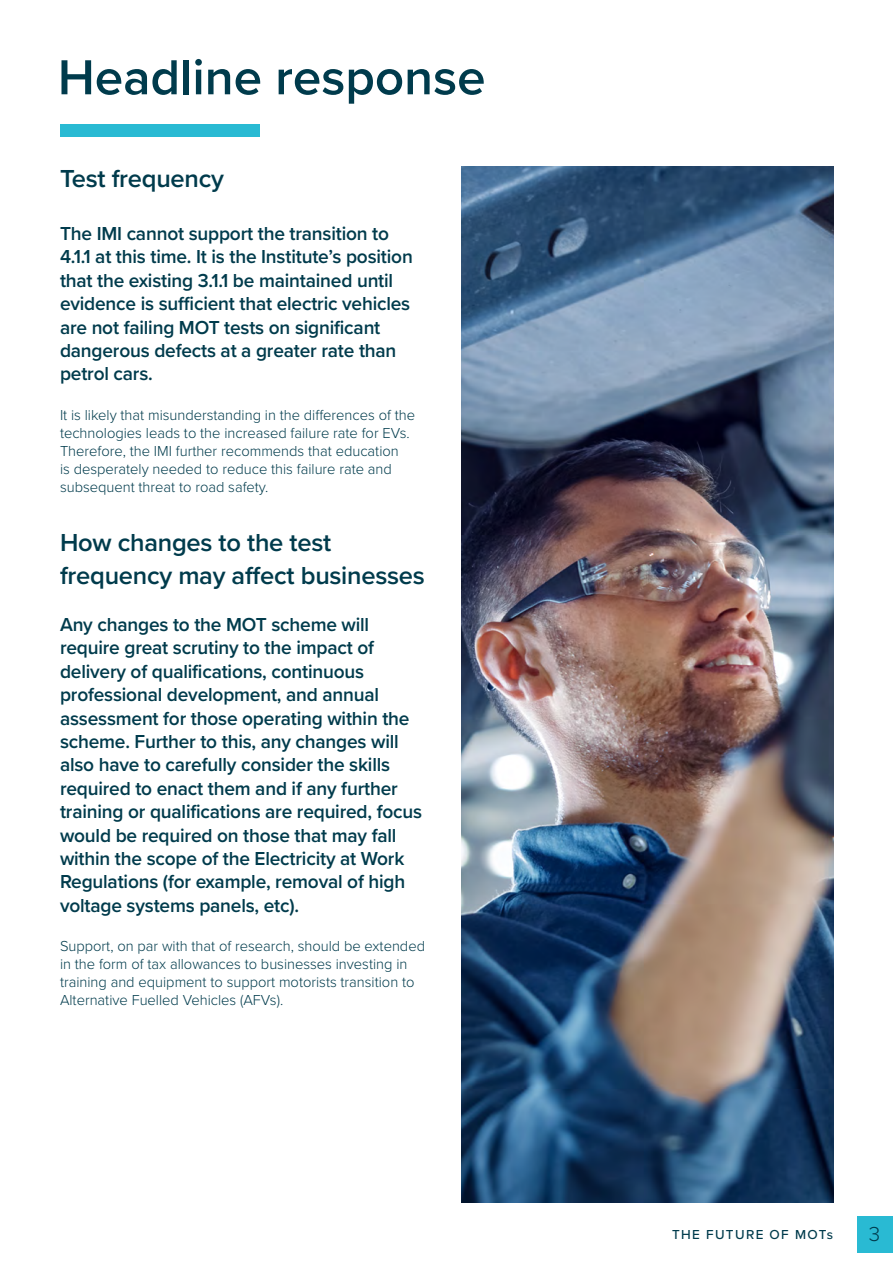
<style>
.page{position:relative;width:893px;height:1263px;background:#fff}
.page>*{position:absolute;margin:0;border:0;box-sizing:border-box;transform-origin:0 0}
.t1{font:600 51px "Proxima Nova";color:#003b4c}
.t2{font:600 25.5px/33px "Proxima Nova";letter-spacing:-.01em;color:#003b4c}
.t3{font:300 21px "Proxima Nova";color:#003b4c}
.t4{font:600 19.5px/23.4px "Proxima Nova";letter-spacing:-.01em;color:#003b4c}
.t5{font:300 15px/18px "Proxima Nova";color:#003b4c}
.t6{font:500 13.5px "Proxima Nova";letter-spacing:.1em;color:#003b4c}
</style>
<div class="page">
<div style="left:857px;top:1216px;width:36px;height:36px;background:#29bad3"></div>
<img style="left:461px;top:167px;width:372px;height:1036px">
<div style="left:60px;top:125px;width:200px;height:12px;background:#29bad3"></div>
<h1 class="t1" style="left:58px;top:39px;width:429px">Headline response</h1>
<h2 class="t2" style="left:60px;top:161px;width:165px">Test frequency</h2>
<p class="t4" style="left:60px;top:221px;width:354px">The IMI cannot support the transition to 4.1.1 at this time. It is the Institute’s position that the existing 3.1.1 be maintained until evidence is sufficient that electric vehicles are not failing MOT tests on significant dangerous defects at a greater rate than petrol cars.</p>
<p class="t5" style="left:60px;top:405px;width:357px">It is likely that misunderstanding in the differences of the technologies leads to the increased failure rate for EVs.<br>Therefore, the IMI further recommends that education<br>is desperately needed to reduce this failure rate and subsequent threat to road safety.</p>
<h2 class="t2" style="left:60px;top:525px;width:366px">How changes to the test frequency may affect businesses</h2>
<p class="t4" style="left:60px;top:612px;width:364px">Any changes to the MOT scheme will require great scrutiny to the impact of delivery of qualifications, continuous professional development, and annual assessment for those operating within the scheme. Further to this, any changes will also have to carefully consider the skills required to enact them and if any further training or qualifications are required, focus would be required on those that may fall within the scope of the Electricity at Work Regulations (for example, removal of high voltage systems panels, etc).</p>
<p class="t5" style="left:60px;top:936px;width:367px">Support, on par with that of research, should be extended in the form of tax allowances to businesses investing in training and equipment to support motorists transition to Alternative Fuelled Vehicles (AFVs).</p>
<p class="t6" style="left:672px;top:1225px;width:162px">THE FUTURE OF MOTs</p>
<p class="t3" style="left:869px;top:1218px;width:13px">3</p>
</div>
